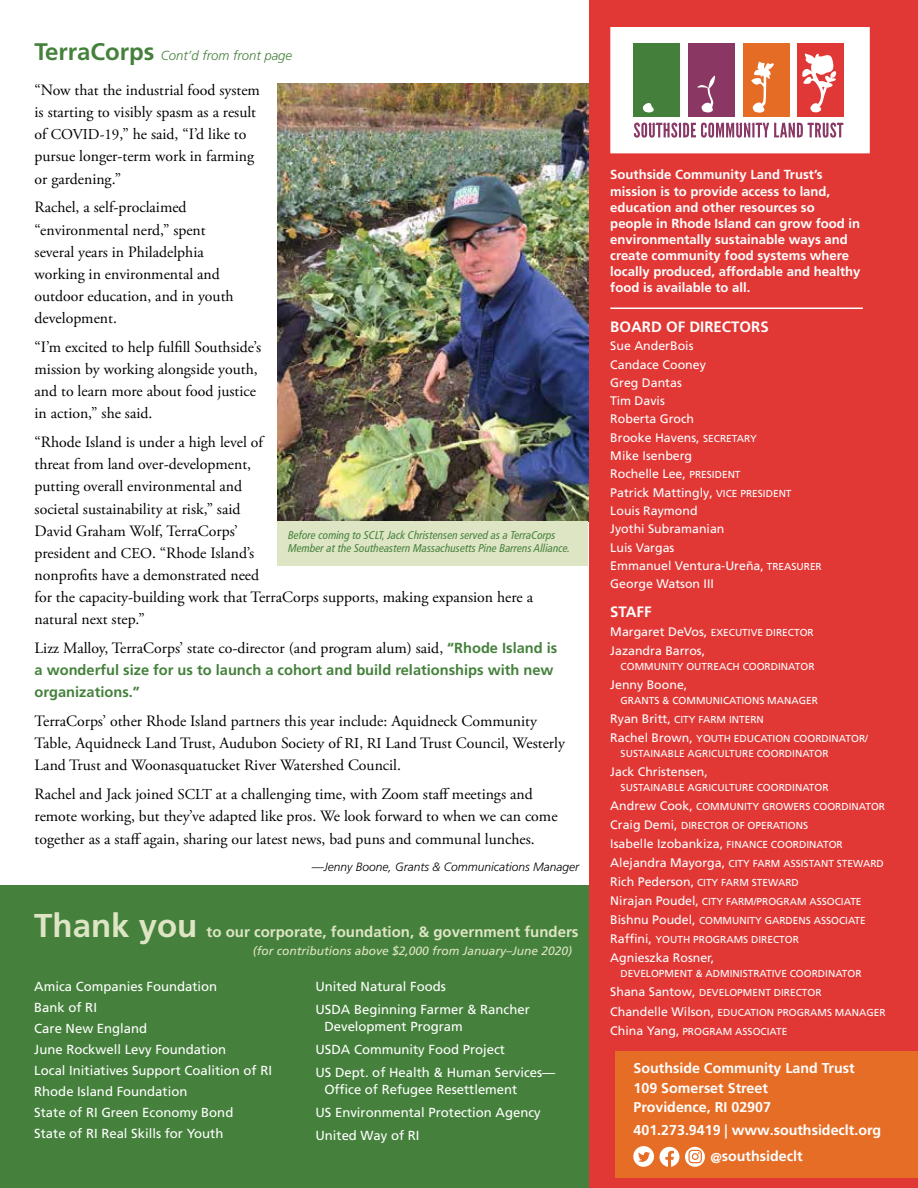
<style>
.page{position:relative;width:918px;height:1188px;background:#fff}
.page>*{position:absolute;margin:0;border:0;box-sizing:border-box;transform-origin:0 0}
.t1{font:15.75px/22.2px "Adobe Garamond Pro";color:#000}
.t2{font:700 15px "Frutiger LT Pro";color:#dee5c4}
.t3{font:700 15px "Frutiger LT Pro";color:#fff}
.t4{font:700 14.7px/22.2px "Frutiger LT Pro";color:#45813c}
.t5{font:700 14.25px/19.5px "Frutiger LT Pro";color:#fff}
.t6{font:13.2px/21px "Frutiger LT Pro";color:#fff}
.t7{font:700 13.2px/16.2px "Frutiger LT Pro";color:#fff}
.t8{font:italic 300 13.2px "Frutiger LT Pro";color:#45813c}
.t9{font:12.3px/18.3px "Frutiger LT Pro";color:#fff}
.t10{font:italic 12px "Frutiger LT Pro";color:#dee5c4}
.t11{font:italic 300 12px "Frutiger LT Pro";color:#000}
.t12{font:italic condensed 11.25px/13.5px "Frutiger LT Pro";color:#45813c}
.t13{font:10.2px/19px "Frutiger LT Pro";color:#fff}
.s1{font-weight:700;font-style:normal;font-size:24px}
.s2{font-size:15px}
.s3{font-family:"Frutiger LT Pro";font-weight:700;font-size:14.7px;color:#45813c}
.s4{font-size:33px}
.s5{font-size:10.2px}
.s6{font-size:12.3px}
</style>
<div class="page">
<div style="left:0;top:885px;width:604px;height:303px;background:#45813c"></div>
<div style="left:589px;top:0;width:329px;height:1188px;background:#e13836"></div>
<hr style="left:610px;top:308px;width:253px;height:1px;background:#fff">
<div style="left:610px;top:27px;width:260px;height:126px;background:#fff;border:1px solid #fff"></div>
<div style="left:615px;top:1052px;width:303px;height:126px;background:#e66d25"></div>
<div style="left:689px;top:43px;width:46px;height:74px;background:#8a3764"></div>
<div style="left:743px;top:43px;width:46px;height:74px;background:#e56c25"></div>
<div style="left:797px;top:43px;width:46px;height:74px;background:#e03836"></div>
<div style="left:633px;top:43px;width:47px;height:74px;background:#457f3c"></div>
<svg style="left:643px;top:103px;width:11px;height:10px"></svg>
<svg style="left:751px;top:62px;width:23px;height:51px"></svg>
<svg style="left:697px;top:75px;width:19px;height:38px"></svg>
<svg style="left:802px;top:53px;width:35px;height:60px"></svg>
<svg style="left:633px;top:1146px;width:21px;height:21px"></svg>
<svg style="left:660px;top:1147px;width:19px;height:20px"></svg>
<svg style="left:685px;top:1147px;width:20px;height:20px"></svg>
<svg style="left:634px;top:123px;width:209px;height:15px"></svg>
<img style="left:278px;top:84px;width:310px;height:437px">
<div style="left:278px;top:521px;width:310px;height:45px;background:#dee5c4"></div>
<p class="t8" style="left:35px;top:48px;width:259px"><span class="s1">TerraCorps</span> Cont’d from front page</p>
<p class="t1" style="left:35px;top:80px;width:227px">“Now that the industrial food system is starting to visibly spasm as a result of <span class="s2">COVID-19</span>,” he said, “I’d like to pursue longer-term work in farming or gardening.”</p>
<p class="t1" style="left:35px;top:197px;width:201px">Rachel, a self-proclaimed “environmental nerd,” spent several years in Philadelphia working in environmental and outdoor education, and in youth development.</p>
<p class="t1" style="left:35px;top:336px;width:228px">“I’m excited to help fulfill Southside’s mission by working alongside youth, and to learn more about food justice in action,” she said.</p>
<p class="t1" style="left:35px;top:432px;width:500px">“Rhode Island is under a high level of<br>threat from land over-development,<br>putting overall environmental and<br>societal sustainability at risk,” said<br>David Graham Wolf, TerraCorps’<br>president and <span class="s2">CEO</span>. “Rhode Island’s<br>nonprofits have a demonstrated need<br>for the capacity-building work that TerraCorps supports, making expansion here a natural next step.”</p>
<p class="t1" style="left:35px;top:638px;width:524px">Lizz Malloy, TerraCorps’ state co-director (and program alum) said, <span class="s3">“Rhode Island is</span></p>
<p class="t4" style="left:35px;top:659px;width:520px">a wonderful size for us to launch a cohort and build relationships with new organizations.”</p>
<p class="t1" style="left:35px;top:711px;width:532px">TerraCorps’ other Rhode Island partners this year include: Aquidneck Community<br>Table, Aquidneck Land Trust, Audubon Society of <span class="s2">RI, RI</span> Land Trust Council, Westerly<br>Land Trust and Woonasquatucket River Watershed Council.</p>
<p class="t1" style="left:35px;top:784px;width:524px">Rachel and Jack joined <span class="s2">SCLT</span> at a challenging time, with Zoom staff meetings and remote working, but they’ve adapted like pros. We look forward to when we can come together as a staff again, sharing our latest news, bad puns and communal lunches.</p>
<p class="t12" style="left:288px;top:528px;width:284px">Before coming to SCLT, Jack Christensen served as a TerraCorps<br>Member at the Southeastern Massachusetts Pine Barrens Alliance.</p>
<p class="t11" style="left:312px;top:860px;width:269px">—Jenny Boone, Grants &amp; Communications Manager</p>
<p class="t2" style="left:34px;top:923px;width:546px"><span class="s4">Thank you</span> to our corporate, foundation, &amp; government funders</p>
<p class="t6" style="left:34px;top:976px;width:239px">Amica Companies Foundation<br>Bank of RI<br>Care New England<br>June Rockwell Levy Foundation<br>Local Initiatives Support Coalition of RI<br>Rhode Island Foundation<br>State of RI Green Economy Bond<br>State of RI Real Skills for Youth</p>
<p class="t6" style="left:315px;top:975px;width:216px;line-height:23px">United Natural Foods<br>USDA Beginning Farmer &amp; Rancher</p>
<p class="t10" style="left:253px;top:943px;width:321px">(for contributions above $2,000 from January–June 2020)</p>
<p class="t6" style="left:315px;top:1015px;width:241px;line-height:23px;text-indent:9px">Development Program<br>USDA Community Food Project<br>US Dept. of Health &amp; Human Services—</p>
<p class="t6" style="left:315px;top:1078px;width:227px;line-height:23px;text-indent:9px">Office of Refugee Resettlement<br>US Environmental Protection Agency<br>United Way of RI</p>
<p class="t7" style="left:610px;top:167px;width:252px">Southside Community Land Trust’s mission is to provide access to land, education and other resources so<br>people in Rhode Island can grow food in environmentally sustainable ways and create community food systems where locally produced, affordable and healthy food is available to all.</p>
<p class="t3" style="left:610px;top:318px;width:160px">BOARD OF DIRECTORS</p>
<p class="t9" style="left:610px;top:337px;width:213px">Sue AnderBois<br>Candace Cooney<br>Greg Dantas<br>Tim Davis<br>Roberta Groch<br>Brooke Havens, <span class="s5">SECRETARY<br></span>Mike Isenberg<br>Rochelle Lee, <span class="s5">PRESIDENT<br></span>Patrick Mattingly, <span class="s5">VICE PRESIDENT<br></span>Louis Raymond<br>Jyothi Subramanian<br>Luis Vargas<br>Emmanuel Ventura-Ureña, <span class="s5">TREASURER<br></span>George Watson III</p>
<p class="t3" style="left:610px;top:603px;width:43px">STAFF</p>
<p class="t13" style="left:610px;top:623px;width:205px"><span class="s6">Margaret DeVos,</span> EXECUTIVE DIRECTOR</p>
<p class="t9" style="left:610px;top:641px;width:96px">Jazandra Barros,</p>
<p class="t13" style="left:621px;top:657px;width:195px">COMMUNITY OUTREACH COORDINATOR</p>
<p class="t9" style="left:610px;top:675px;width:79px">Jenny Boone,</p>
<p class="t13" style="left:610px;top:691px;width:259px;text-indent:10px">GRANTS &amp; COMMUNICATIONS MANAGER<br><span class="s6">Ryan Britt,</span> CITY FARM INTERN<br><span class="s6">Rachel Brown,</span> YOUTH EDUCATION COORDINATOR/</p>
<p class="t13" style="left:621px;top:744px;width:209px">SUSTAINABLE AGRICULTURE COORDINATOR</p>
<p class="t9" style="left:610px;top:763px;width:99px">Jack Christensen,</p>
<p class="t13" style="left:610px;top:778px;width:276px;text-indent:10px">SUSTAINABLE AGRICULTURE COORDINATOR<br><span class="s6">Andrew Cook,</span> COMMUNITY GROWERS COORDINATOR<br><span class="s6">Craig Demi,</span> DIRECTOR OF OPERATIONS</p>
<p class="t9" style="left:610px;top:835px;width:234px">Isabelle Izobankiza, <span class="s5">FINANCE COORDINATOR</span></p>
<p class="t13" style="left:610px;top:854px;width:275px"><span class="s6">Alejandra Mayorga,</span> CITY FARM ASSISTANT STEWARD <span class="s6">Rich Pederson,</span> CITY FARM STEWARD<br><span class="s6">Nirajan Poudel,</span> CITY FARM/PROGRAM ASSOCIATE <span class="s6">Bishnu Poudel,</span> COMMUNITY GARDENS ASSOCIATE <span class="s6">Raffini,</span> YOUTH PROGRAMS DIRECTOR</p>
<p class="t9" style="left:610px;top:949px;width:106px">Agnieszka Rosner,</p>
<p class="t13" style="left:610px;top:964px;width:277px;text-indent:10px">DEVELOPMENT &amp; ADMINISTRATIVE COORDINATOR <span class="s6">Shana Santow,</span> DEVELOPMENT DIRECTOR<br><span class="s6">Chandelle Wilson,</span> EDUCATION PROGRAMS MANAGER <span class="s6">China Yang,</span> PROGRAM ASSOCIATE</p>
<p class="t5" style="left:634px;top:1059px;width:223px">Southside Community Land Trust<br>109 Somerset Street<br>Providence, RI 02907</p>
<p class="t5" style="left:634px;top:1117px;width:249px;line-height:26.5px;text-align:center">401.273.9419 | www.southsideclt.org @southsideclt</p>
</div>
